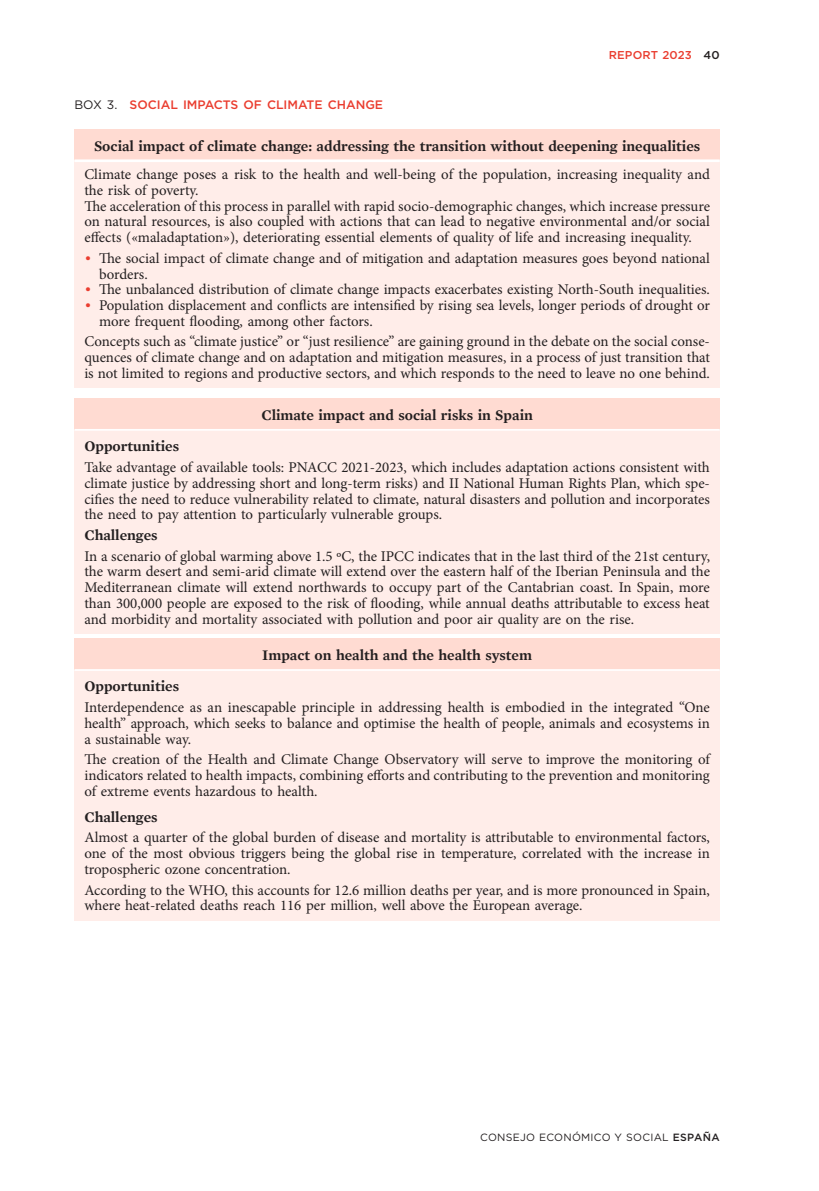
<style>
.page{position:relative;width:819px;height:1191px;background:#fff}
.page>*{position:absolute;margin:0;border:0;box-sizing:border-box;transform-origin:0 0}
.Textos_cuadros{font:14.88px/15.8px "Minion Pro";color:#231f20;text-align:justify}
.Textos_recuadros{font:14.88px/15.8px "Minion Pro";color:#231f20}
.cabecera_cuadros{font:600 14.88px "Mercury Text G1";color:#231f20}
.Textos_cuadros-2{font:600 14.88px "Mercury Text G1";color:#231f20}
.Titulo_recuadros{font:500 12.25px "Gotham";letter-spacing:-.005em;color:#ea3d2f}
.t1{font:500 11.38px "Gotham";letter-spacing:.015em;color:#ea3d2f}
.t2{font:10.5px "Gotham";letter-spacing:.025em;color:#231f20}
.s1{color:#231f20}
.s2{font-weight:400;color:#231f20}
.s3{font-family:"Mercury Text G1";color:#ea3d2f}
.s4{font-weight:500}
</style>
<div class="page">
<div style="left:74px;top:129px;width:645px;height:32px;background:#ffdbd2"></div>
<div style="left:74px;top:161px;width:645px;height:227px;background:#ffede9"></div>
<hr style="left:74px;top:159px;width:645px;height:3px;background:#fff">
<div style="left:74px;top:398px;width:645px;height:32px;background:#ffdbd2"></div>
<div style="left:74px;top:430px;width:645px;height:203px;background:#ffede9"></div>
<hr style="left:74px;top:429px;width:645px;height:2px;background:#fff">
<div style="left:74px;top:638px;width:645px;height:32px;background:#ffdbd2"></div>
<div style="left:74px;top:670px;width:645px;height:250px;background:#ffede9"></div>
<hr style="left:74px;top:669px;width:645px;height:2px;background:#fff">
<p class="t1" style="left:608px;top:47px;width:112px">REPORT 2023 <span class="s1">40</span></p>
<p class="Titulo_recuadros" style="left:74px;top:97px;width:310px"><span class="s2">BOX 3.</span> SOCIAL IMPACTS OF CLIMATE CHANGE</p>
<p class="cabecera_cuadros" style="left:94px;top:137px;width:607px">Social impact of climate change: addressing the transition without deepening inequalities</p>
<p class="Textos_recuadros" style="left:84px;top:166px;width:627px">Climate change poses a risk to the health and well-being of the population, increasing inequality and the risk of poverty.</p>
<p class="Textos_recuadros" style="left:84px;top:198px;width:627px;text-align:justify">The acceleration of this process in parallel with rapid socio-demographic changes, which increase pressure on natural resources, is also coupled with actions that can lead to negative environmental and/or social effects («maladaptation»), deteriorating essential elements of quality of life and increasing inequality.</p>
<p class="Textos_recuadros" style="left:99px;top:250px;width:612px;text-indent:-15px"><span class="s3">•</span> The social impact of climate change and of mitigation and adaptation measures goes beyond national borders.</p>
<p class="Textos_recuadros" style="left:84px;top:282px;width:627px"><span class="s3">•</span> The unbalanced distribution of climate change impacts exacerbates existing North-South inequalities.</p>
<p class="Textos_recuadros" style="left:99px;top:297px;width:612px;text-indent:-15px"><span class="s3">•</span> Population displacement and conflicts are intensified by rising sea levels, longer periods of drought or more frequent flooding, among other factors.</p>
<p class="Textos_recuadros" style="left:84px;top:334px;width:627px;text-align:justify">Concepts such as “climate justice” or “just resilience” are gaining ground in the debate on the social conse&shy;quences of climate change and on adaptation and mitigation measures, in a process of just transition that is not limited to regions and productive sectors, and which responds to the need to leave no one behind.</p>
<p class="cabecera_cuadros" style="left:261px;top:406px;width:273px">Climate impact and social risks in Spain</p>
<p class="Textos_cuadros-2" style="left:84px;top:437px;width:96px">Opportunities</p>
<p class="Textos_cuadros" style="left:84px;top:459px;width:627px">Take advantage of available tools: PNACC 2021-2023, which includes adaptation actions consistent with climate justice by addressing short and long-term risks) and II National Human Rights Plan, which spe&shy;cifies the need to reduce vulnerability related to climate, natural disasters and pollution and incorporates the need to pay attention to particularly vulnerable groups.</p>
<p class="Textos_cuadros-2" style="left:84px;top:526px;width:75px">Challenges</p>
<p class="Textos_cuadros" style="left:84px;top:548px;width:627px">In a scenario of global warming above 1.5 ºC, the IPCC indicates that in the last third of the 21st century, the warm desert and semi-arid climate will extend over the eastern half of the Iberian Peninsula and the Mediterranean climate will extend northwards to occupy part of the Cantabrian coast. In Spain, more than 300,000 people are exposed to the risk of flooding, while annual deaths attributable to excess heat and morbidity and mortality associated with pollution and poor air quality are on the rise.</p>
<p class="cabecera_cuadros" style="left:262px;top:646px;width:271px">Impact on health and the health system</p>
<p class="Textos_cuadros-2" style="left:84px;top:677px;width:96px">Opportunities</p>
<p class="Textos_cuadros" style="left:84px;top:699px;width:627px">Interdependence as an inescapable principle in addressing health is embodied in the integrated “One health” approach, which seeks to balance and optimise the health of people, animals and ecosystems in a sustainable way.</p>
<p class="Textos_cuadros" style="left:84px;top:752px;width:627px">The creation of the Health and Climate Change Observatory will serve to improve the monitoring of indicators related to health impacts, combining efforts and contributing to the prevention and monitoring of extreme events hazardous to health.</p>
<p class="Textos_cuadros-2" style="left:84px;top:807px;width:75px">Challenges</p>
<p class="Textos_cuadros" style="left:84px;top:829px;width:627px">Almost a quarter of the global burden of disease and mortality is attributable to environmental factors, one of the most obvious triggers being the global rise in temperature, correlated with the increase in tropospheric ozone concentration.</p>
<p class="Textos_cuadros" style="left:84px;top:882px;width:627px">According to the WHO, this accounts for 12.6 million deaths per year, and is more pronounced in Spain, where heat-related deaths reach 116 per million, well above the European average.</p>
<p class="t2" style="left:480px;top:1131px;width:241px">CONSEJO ECONÓMICO Y SOCIAL <span class="s4">ESPAÑA</span></p>
</div>
